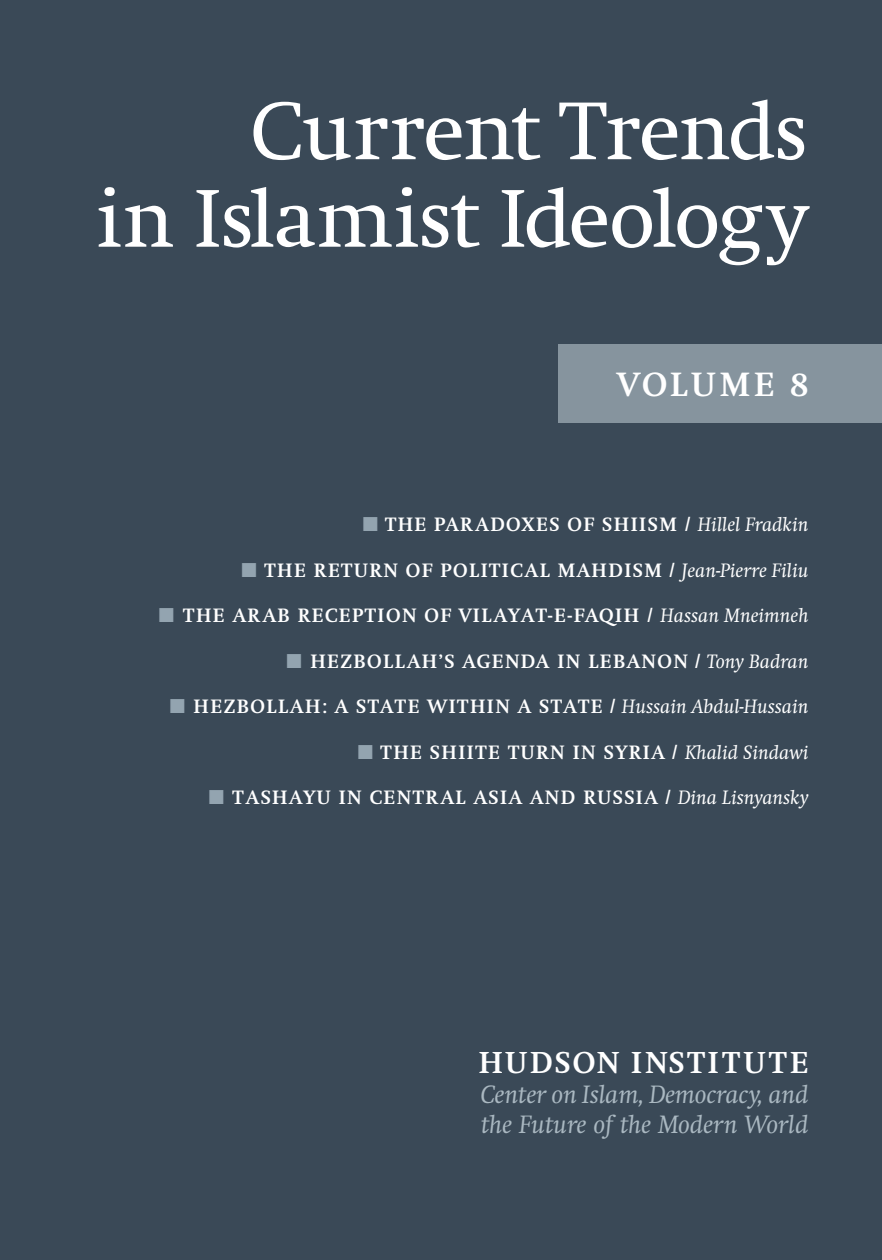
<style>
.page{position:relative;width:882px;height:1260px;background:#3a4957}
.page>*{position:absolute;margin:0;border:0;box-sizing:border-box;transform-origin:0 0}
.t1{font:84.88px/87.5px "Swift EF";letter-spacing:-.015em;color:#fff;text-align:right}
.t2{font:700 35px "Swift EF";letter-spacing:.1em;color:#fff}
.t3{font:700 31.5px "Swift EF";letter-spacing:.09em;color:#fff}
.t4{font:italic 26.07px/29.8px "Swift EF";letter-spacing:-.01em;color:#aab8c1}
.t5{font:700 20.12px "Swift EF";letter-spacing:.075em;color:#fff}
.s1{color:#93a4b0}
.s2{font-family:"Akzidenz Grotesk BE";font-weight:400;font-style:italic}
.s3{font-weight:400;font-style:italic}
</style>
<div class="page">
<div style="left:558px;top:344px;width:324px;height:79px;background:#86949e"></div>
<h1 class="t1" style="left:96px;top:95px;width:714px">Current Trends<br>in Islamist Ideology</h1>
<h2 class="t2" style="left:618px;top:372px;width:192px">VOLUME 8</h2>
<p class="t5" style="left:363px;top:517px;width:447px"><span class="s1">■</span> THE PARADOXES OF SHIISM <span class="s2">I</span> <span class="s3">Hillel Fradkin</span></p>
<p class="t5" style="left:241px;top:562px;width:569px"><span class="s1">■</span> THE RETURN OF POLITICAL MAHDISM <span class="s2">I</span> <span class="s3">Jean-Pierre Filiu</span></p>
<p class="t5" style="left:159px;top:608px;width:651px"><span class="s1">■</span> THE ARAB RECEPTION OF VILAYAT-E-FAQIH <span class="s2">I</span> <span class="s3">Hassan Mneimneh</span></p>
<p class="t5" style="left:287px;top:653px;width:523px"><span class="s1">■</span> HEZBOLLAH’S AGENDA IN LEBANON <span class="s2">I</span> <span class="s3">Tony Badran</span></p>
<p class="t5" style="left:170px;top:699px;width:640px"><span class="s1">■</span> HEZBOLLAH: A STATE WITHIN A STATE <span class="s2">I</span> <span class="s3">Hussain Abdul-Hussain</span></p>
<p class="t5" style="left:358px;top:744px;width:452px"><span class="s1">■</span> THE SHIITE TURN IN SYRIA <span class="s2">I</span> <span class="s3">Khalid Sindawi</span></p>
<p class="t5" style="left:209px;top:790px;width:601px"><span class="s1">■</span> TASHAYU IN CENTRAL ASIA AND RUSSIA <span class="s2">I</span> <span class="s3">Dina Lisnyansky</span></p>
<h3 class="t3" style="left:479px;top:1051px;width:331px">HUDSON INSTITUTE</h3>
<p class="t4" style="left:481px;top:1082px;width:329px">Center on Islam, Democracy, and the Future of the Modern World</p>
</div>
